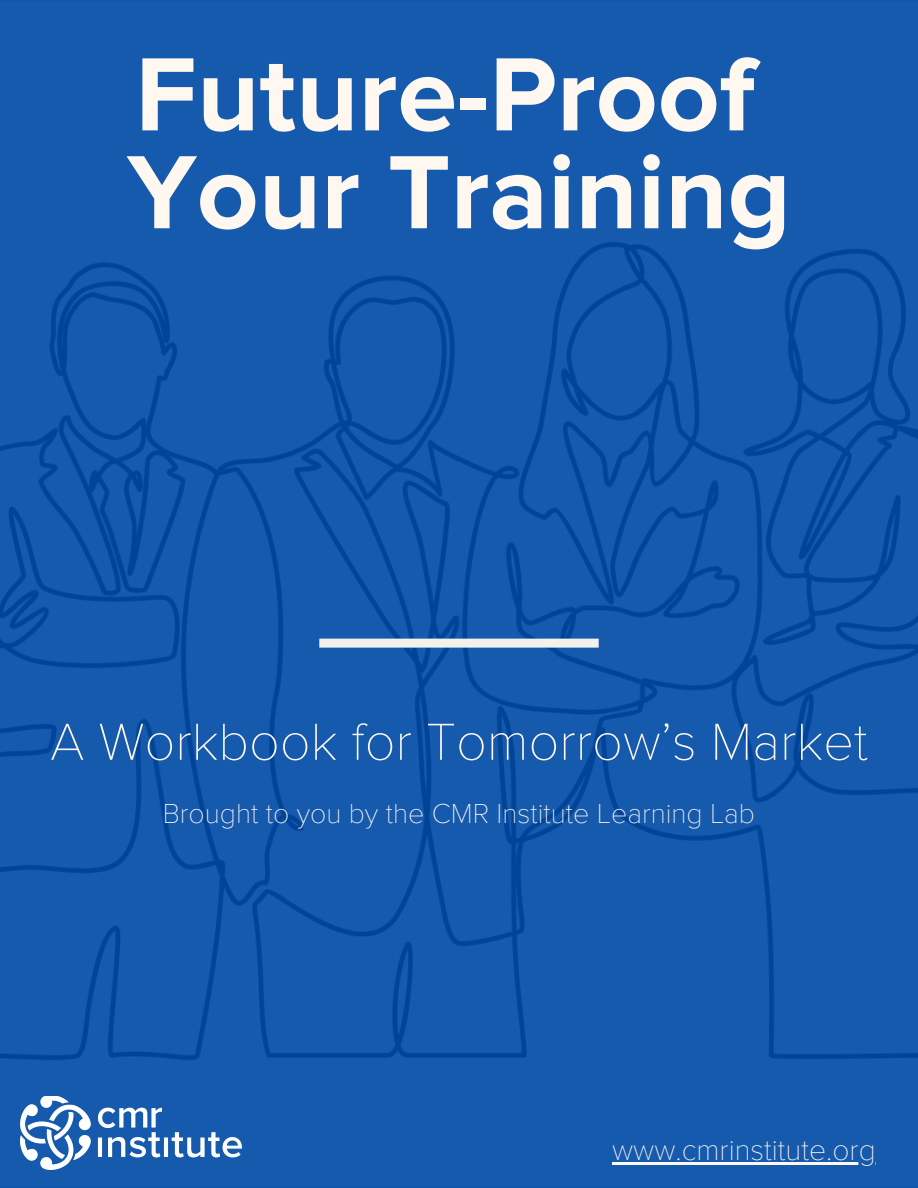
<style>
.page{position:relative;width:918px;height:1188px;background:#fff}
.page>*{position:absolute;margin:0;border:0;box-sizing:border-box;transform-origin:0 0}
.t1{font:700 108px/97.8px "Proxima Nova";color:#fff8f0}
.t2{font:100 54px "Proxima Nova T";color:#fff8f0}
.t3{font:100 30px "Proxima Nova T";color:#fff8f0}
.t4{font:100 28.5px "Proxima Nova T";color:#fff8f0}
</style>
<div class="page">
<img style="left:0;top:0;width:918px;height:1188px">
<div style="left:319px;top:639px;width:280px;height:9px;background:#f4f1ed"></div>
<img style="left:21px;top:1096px;width:220px;height:73px">
<hr style="left:612px;top:1162px;width:264px;height:2px;background:#fff8f0">
<h1 class="t1" style="left:127px;top:48px;width:665px">Future-Proof<br>Your Training</h1>
<h2 class="t2" style="left:50px;top:710px;width:819px">A Workbook for Tomorrow’s Market</h2>
<p class="t4" style="left:163px;top:796px;width:594px">Brought to you by the CMR Institute Learning Lab</p>
<p class="t3" style="left:612px;top:1132px;width:265px">www.cmrinstitute.org</p>
</div>
